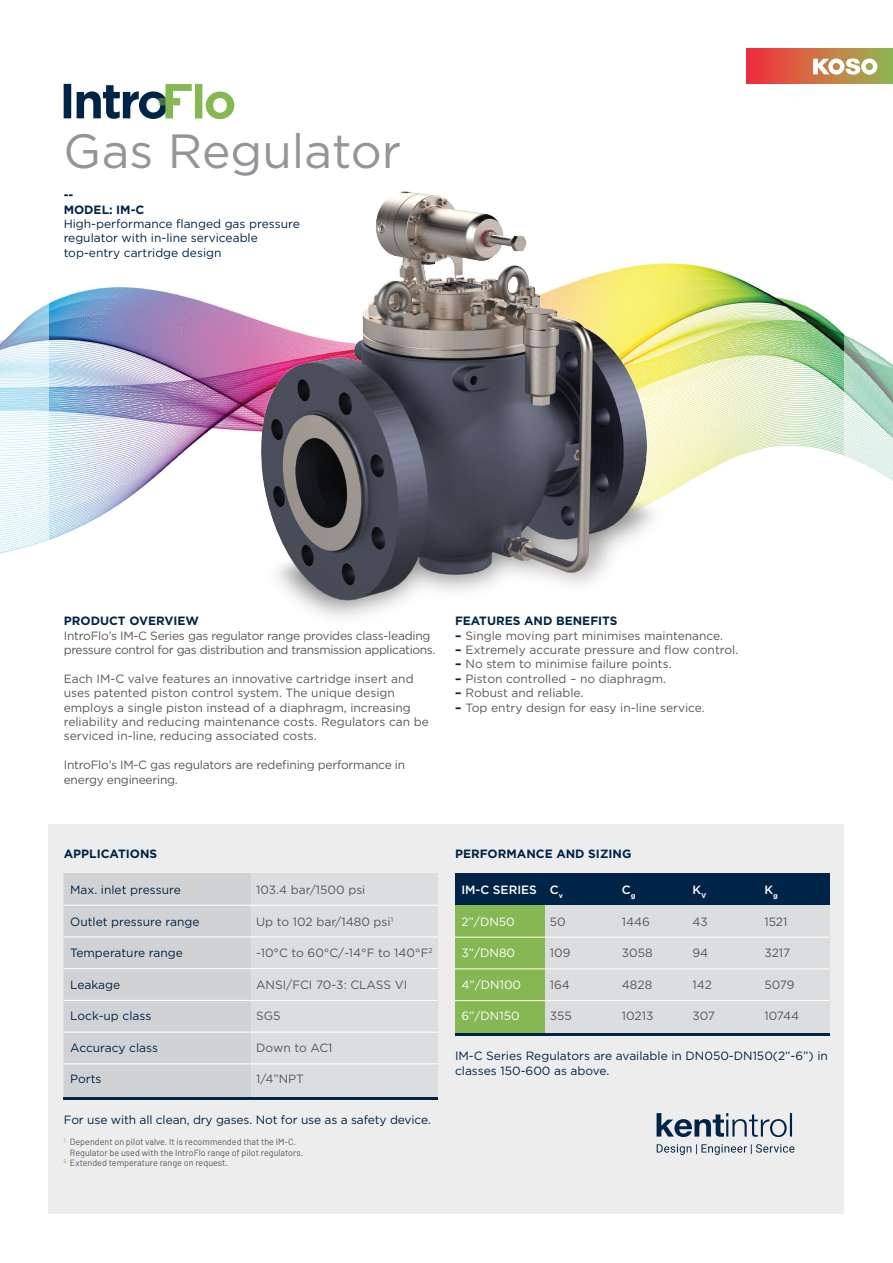
<style>
.page{position:relative;width:893px;height:1263px;background:#fff}
.page>*{position:absolute;margin:0;border:0;box-sizing:border-box;transform-origin:0 0}
.t1{font:48px "Gotham";color:#939598}
.t2{font:12px/14.4px "Gotham";color:#57585a}
.t3{font:12px/14.4px "Gotham";color:#002447}
.t4{font:12px/14.4px "Gotham";letter-spacing:-.03em;color:#57585a}
.t5{font:700 12px/14.4px "Gotham";color:#002447}
.t6{font:12px/14.4px "Gotham";letter-spacing:-.02em;color:#57585a}
.t7{font:12px "Gotham";color:#fff}
.t8{font:500 12px "Gotham";color:#fff}
.t9{font:9px "Barlow";color:#57585a}
.s1{font-weight:700;color:#002447}
</style>
<div class="page">
<img style="left:49px;top:264px;width:795px;height:276px">
<div style="left:49px;top:824px;width:795px;height:390px;background:#ededee"></div>
<div style="left:64px;top:873px;width:374px;height:224px;background:#dcdddf"></div>
<div style="left:64px;top:873px;width:187px;height:224px;background:#d1d2d4"></div>
<hr style="left:64px;top:905px;width:374px;height:1px;background:#fff">
<hr style="left:64px;top:937px;width:374px;height:1px;background:#fff">
<hr style="left:64px;top:968px;width:374px;height:1px;background:#fff">
<hr style="left:64px;top:1000px;width:374px;height:1px;background:#fff">
<hr style="left:64px;top:1032px;width:374px;height:1px;background:#fff">
<hr style="left:64px;top:1063px;width:374px;height:1px;background:#fff">
<hr style="left:64px;top:1097px;width:374px;height:2px;background:#002447">
<div style="left:455px;top:889px;width:374px;height:144px;background:#dcdddf"></div>
<div style="left:455px;top:904px;width:89px;height:129px;background:#85b852"></div>
<hr style="left:455px;top:1033px;width:374px;height:3px;background:#002447">
<hr style="left:455px;top:937px;width:374px;height:1px;background:#fff">
<hr style="left:455px;top:969px;width:374px;height:1px;background:#fff">
<hr style="left:455px;top:1000px;width:374px;height:1px;background:#fff">
<div style="left:455px;top:873px;width:374px;height:32px;background:#002447"></div>
<svg style="left:64px;top:84px;width:170px;height:35px"></svg>
<svg style="left:0;top:303px;width:49px;height:251px"></svg>
<svg style="left:844px;top:48px;width:49px;height:433px"></svg>
<svg style="left:657px;top:1113px;width:135px;height:24px"></svg>
<svg style="left:657px;top:1144px;width:137px;height:11px"></svg>
<div style="left:746px;top:49px;width:147px;height:35px;background:linear-gradient(to right,#fa2c3c,#97ba50)"></div>
<svg style="left:813px;top:58px;width:64px;height:17px"></svg>
<img style="left:204px;top:191px;width:481px;height:426px">
<p class="t1" style="left:64px;top:120px;width:339px">Gas Regulator</p>
<p class="t5" style="left:64px;top:188px;width:82px">--<br>MODEL: IM-C</p>
<p class="t3" style="left:64px;top:216px;width:238px">High-performance flanged gas pressure regulator with in-line serviceable top-entry cartridge design</p>
<p class="t5" style="left:64px;top:614px;width:137px">PRODUCT OVERVIEW</p>
<p class="t4" style="left:64px;top:628px;width:373px">IntroFlo’s IM-C Series gas regulator range provides class-leading pressure control for gas distribution and transmission applications.</p>
<p class="t2" style="left:64px;top:671px;width:367px">Each IM-C valve features an innovative cartridge insert and uses patented piston control system. The unique design employs a single piston instead of a diaphragm, increasing reliability and reducing maintenance costs. Regulators can be serviced in-line, reducing associated costs.</p>
<p class="t6" style="left:64px;top:757px;width:343px">IntroFlo’s IM-C gas regulators are redefining performance in energy engineering.</p>
<p class="t5" style="left:455px;top:614px;width:164px">FEATURES AND BENEFITS</p>
<p class="t2" style="left:455px;top:628px;width:270px"><span class="s1">–</span> Single moving part minimises maintenance.</p>
<p class="t2" style="left:455px;top:642px;width:285px"><span class="s1">–</span> Extremely accurate pressure and flow control.</p>
<p class="t2" style="left:455px;top:657px;width:218px"><span class="s1">–</span> No stem to minimise failure points.</p>
<p class="t2" style="left:455px;top:671px;width:213px"><span class="s1">–</span> Piston controlled – no diaphragm.</p>
<p class="t2" style="left:455px;top:685px;width:130px"><span class="s1">–</span> Robust and reliable.</p>
<p class="t2" style="left:455px;top:700px;width:251px"><span class="s1">–</span> Top entry design for easy in-line service.</p>
<p class="t5" style="left:64px;top:847px;width:95px">APPLICATIONS</p>
<p class="t3" style="left:70px;top:883px;width:112px">Max. inlet pressure</p>
<p class="t2" style="left:256px;top:883px;width:111px">103.4 bar/1500 psi</p>
<p class="t3" style="left:70px;top:914px;width:131px">Outlet pressure range</p>
<p class="t2" style="left:256px;top:914px;width:139px">Up to 102 bar/1480 psi<sup>1</sup></p>
<p class="t3" style="left:70px;top:946px;width:114px">Temperature range</p>
<p class="t2" style="left:256px;top:946px;width:178px">-10°C to 60°C/-14°F to 140°F<sup>2</sup></p>
<p class="t3" style="left:70px;top:977px;width:52px">Leakage</p>
<p class="t2" style="left:256px;top:977px;width:153px">ANSI/FCI 70-3: CLASS VI</p>
<p class="t3" style="left:70px;top:1009px;width:83px">Lock-up class</p>
<p class="t2" style="left:256px;top:1009px;width:26px">SG5</p>
<p class="t3" style="left:70px;top:1040px;width:89px">Accuracy class</p>
<p class="t2" style="left:256px;top:1040px;width:78px">Down to AC1</p>
<p class="t3" style="left:70px;top:1072px;width:33px">Ports</p>
<p class="t2" style="left:256px;top:1072px;width:49px">1/4”NPT</p>
<p class="t3" style="left:64px;top:1112px;width:369px">For use with all clean, dry gases. Not for use as a safety device.</p>
<p class="t9" style="left:64px;top:1135px;width:234px"><sup>1.</sup> Dependent on pilot valve. It is recommended that the IM-C.</p>
<p class="t9" style="left:70px;top:1146px;width:235px">Regulator be used with the IntroFlo range of pilot regulators.</p>
<p class="t9" style="left:64px;top:1156px;width:166px"><sup>2.</sup> Extended temperature range on request.</p>
<p class="t5" style="left:455px;top:847px;width:178px">PERFORMANCE AND SIZING</p>
<p class="t8" style="left:461px;top:882px;width:103px">IM-C SERIES C<sub>v</sub></p>
<p class="t8" style="left:622px;top:882px;width:15px">C<sub>g</sub></p>
<p class="t8" style="left:692px;top:882px;width:15px">K<sub>V</sub></p>
<p class="t8" style="left:764px;top:882px;width:15px">K<sub>g</sub></p>
<p class="t7" style="left:461px;top:914px;width:55px">2”/DN50</p>
<p class="t2" style="left:550px;top:914px;width:17px">50</p>
<p class="t2" style="left:622px;top:914px;width:30px">1446</p>
<p class="t2" style="left:692px;top:914px;width:17px">43</p>
<p class="t2" style="left:764px;top:914px;width:25px">1521</p>
<p class="t7" style="left:461px;top:945px;width:55px">3”/DN80</p>
<p class="t2" style="left:550px;top:945px;width:22px">109</p>
<p class="t2" style="left:622px;top:945px;width:32px">3058</p>
<p class="t2" style="left:692px;top:945px;width:17px">94</p>
<p class="t2" style="left:764px;top:945px;width:27px">3217</p>
<p class="t7" style="left:461px;top:977px;width:61px">4”/DN100</p>
<p class="t2" style="left:550px;top:977px;width:22px">164</p>
<p class="t2" style="left:622px;top:977px;width:32px">4828</p>
<p class="t2" style="left:692px;top:977px;width:21px">142</p>
<p class="t2" style="left:764px;top:977px;width:32px">5079</p>
<p class="t7" style="left:461px;top:1008px;width:60px">6”/DN150</p>
<p class="t2" style="left:550px;top:1008px;width:23px">355</p>
<p class="t2" style="left:622px;top:1008px;width:33px">10213</p>
<p class="t2" style="left:692px;top:1008px;width:24px">307</p>
<p class="t2" style="left:764px;top:1008px;width:36px">10744</p>
<p class="t3" style="left:455px;top:1049px;width:374px">IM-C Series Regulators are available in DN050-DN150(2”-6”) in classes 150-600 as above.</p>
</div>
